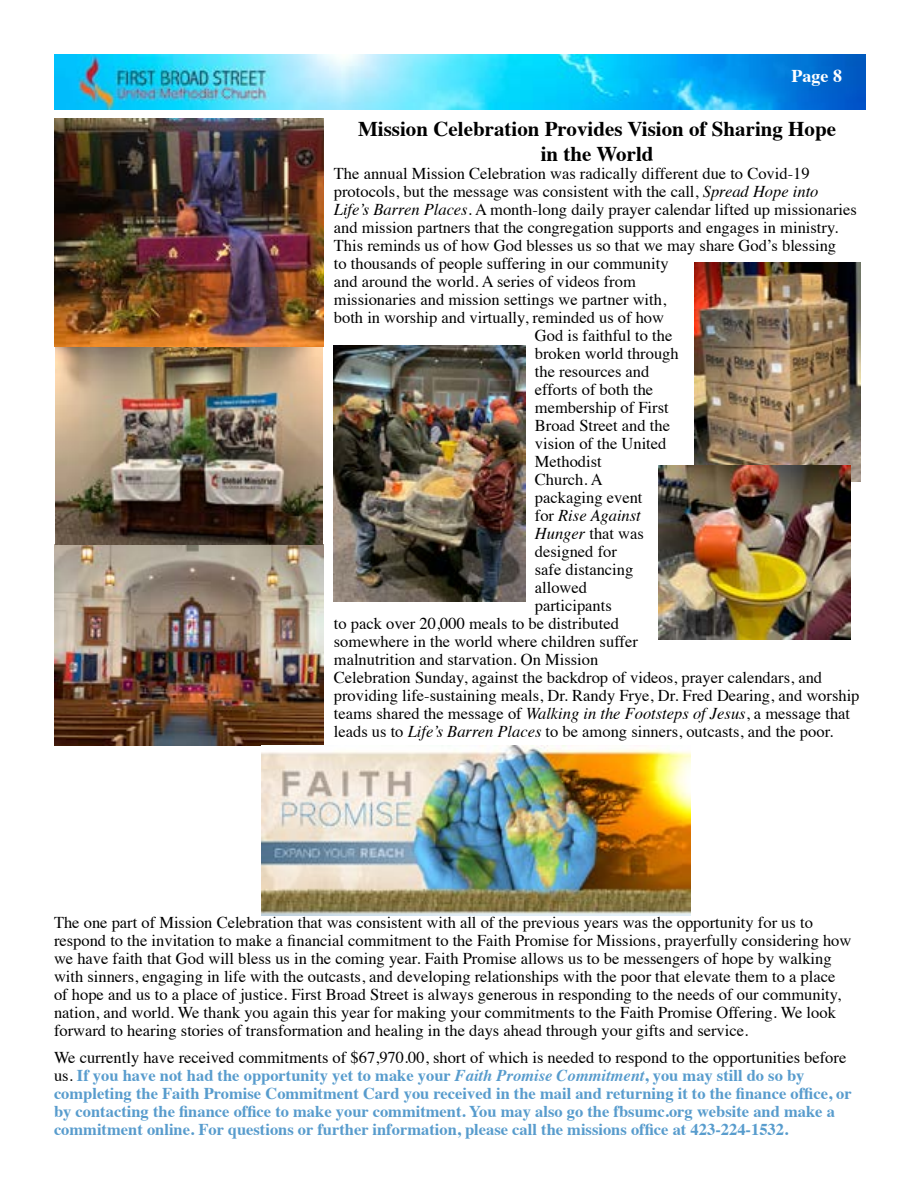
<style>
.page{position:relative;width:918px;height:1188px;background:#fff}
.page>*{position:absolute;margin:0;border:0;box-sizing:border-box;transform-origin:0 0}
.t1{font:700 21px/25.2px "Times";color:#000;text-align:center}
.t2{font:700 18px "Times";color:#fff}
.t3{font:16.5px/18px "Times";color:#000}
.t4{font:700 16.5px/18px "Times";color:#589ccd}
.t5{font:italic 16.5px "Times";color:#000}
.s1{font-style:italic}
.s2{font-style:normal}
.s3{font-weight:400;color:#000}
</style>
<div class="page">
<img style="left:54px;top:54px;width:812px;height:55px">
<img style="left:54px;top:119px;width:270px;height:627px">
<img style="left:334px;top:345px;width:192px;height:256px">
<img style="left:694px;top:263px;width:166px;height:219px">
<img style="left:659px;top:466px;width:191px;height:174px">
<img style="left:262px;top:746px;width:428px;height:169px">
<p class="t2" style="left:792px;top:59px;width:52px">Page 8</p>
<p class="t1" style="left:358px;top:114px;width:480px">Mission Celebration Provides Vision of Sharing Hope in the World</p>
<p class="t3" style="left:334px;top:163px;width:477px">The annual Mission Celebration was radically different due to Covid-19</p>
<p class="t3" style="left:334px;top:181px;width:486px">protocols, but the message was consistent with the call, <span class="s1">Spread Hope into</span></p>
<p class="t3" style="left:334px;top:199px;width:524px"><span class="s1">Life’s Barren Places</span>. A month-long daily prayer calendar lifted up missionaries</p>
<p class="t3" style="left:334px;top:217px;width:506px">and mission partners that the congregation supports and engages in ministry.</p>
<p class="t3" style="left:334px;top:235px;width:504px">This reminds us of how God blesses us so that we may share God’s blessing</p>
<p class="t3" style="left:334px;top:253px;width:336px">to thousands of people suffering in our community</p>
<p class="t3" style="left:334px;top:271px;width:304px">and around the world. A series of videos from</p>
<p class="t3" style="left:334px;top:289px;width:334px">missionaries and mission settings we partner with,</p>
<p class="t3" style="left:334px;top:307px;width:332px">both in worship and virtually, reminded us of how</p>
<p class="t3" style="left:535px;top:325px;width:139px">God is faithful to the</p>
<p class="t3" style="left:535px;top:343px;width:145px">broken world through</p>
<p class="t3" style="left:535px;top:361px;width:116px">the resources and</p>
<p class="t3" style="left:535px;top:379px;width:120px">efforts of both the</p>
<p class="t3" style="left:535px;top:397px;width:135px">membership of First</p>
<p class="t3" style="left:535px;top:415px;width:137px">Broad Street and the</p>
<p class="t3" style="left:535px;top:433px;width:133px">vision of the United</p>
<p class="t3" style="left:535px;top:451px;width:68px">Methodist</p>
<p class="t3" style="left:535px;top:469px;width:69px">Church. A</p>
<p class="t3" style="left:535px;top:487px;width:109px">packaging event</p>
<p class="t5" style="left:535px;top:501px;width:108px"><span class="s2">for</span> Rise Against</p>
<p class="t3" style="left:535px;top:523px;width:111px"><span class="s1">Hunger</span> that was</p>
<p class="t3" style="left:535px;top:541px;width:84px">designed for</p>
<p class="t3" style="left:535px;top:559px;width:100px">safe distancing</p>
<p class="t3" style="left:535px;top:577px;width:54px">allowed</p>
<p class="t3" style="left:535px;top:595px;width:78px">participants</p>
<p class="t3" style="left:334px;top:613px;width:287px">to pack over 20,000 meals to be distributed</p>
<p class="t3" style="left:334px;top:631px;width:305px">somewhere in the world where children suffer</p>
<p class="t3" style="left:334px;top:649px;width:266px">malnutrition and starvation. On Mission</p>
<p class="t3" style="left:334px;top:667px;width:490px">Celebration Sunday, against the backdrop of videos, prayer calendars, and</p>
<p class="t3" style="left:334px;top:685px;width:527px">providing life-sustaining meals, Dr. Randy Frye, Dr. Fred Dearing, and worship</p>
<p class="t3" style="left:334px;top:703px;width:518px">teams shared the message of <span class="s1">Walking in the Footsteps of Jesus</span>, a message that</p>
<p class="t3" style="left:334px;top:721px;width:501px">leads us to <span class="s1">Life’s Barren Places</span> to be among sinners, outcasts, and the poor.</p>
<p class="t3" style="left:54px;top:912px;width:799px">The one part of Mission Celebration that was consistent with all of the previous years was the opportunity for us to respond to the invitation to make a financial commitment to the Faith Promise for Missions, prayerfully considering how we have faith that God will bless us in the coming year. Faith Promise allows us to be messengers of hope by walking with sinners, engaging in life with the outcasts, and developing relationships with the poor that elevate them to a place of hope and us to a place of justice. First Broad Street is always generous in responding to the needs of our community, nation, and world. We thank you again this year for making your commitments to the Faith Promise Offering. We look forward to hearing stories of transformation and healing in the days ahead through your gifts and service.</p>
<p class="t4" style="left:54px;top:1046px;width:799px"><span class="s3">We currently have received commitments of $67,970.00, short of which is needed to respond to the opportunities before us.</span> If you have not had the opportunity yet to make your <span class="s1">Faith Promise Commitment</span>, you may still do so by completing the Faith Promise Commitment Card you received in the mail and returning it to the finance office, or by contacting the finance office to make your commitment. You may also go the fbsumc.org website and make a commitment online. For questions or further information, please call the missions office at 423-224-1532.</p>
</div>
